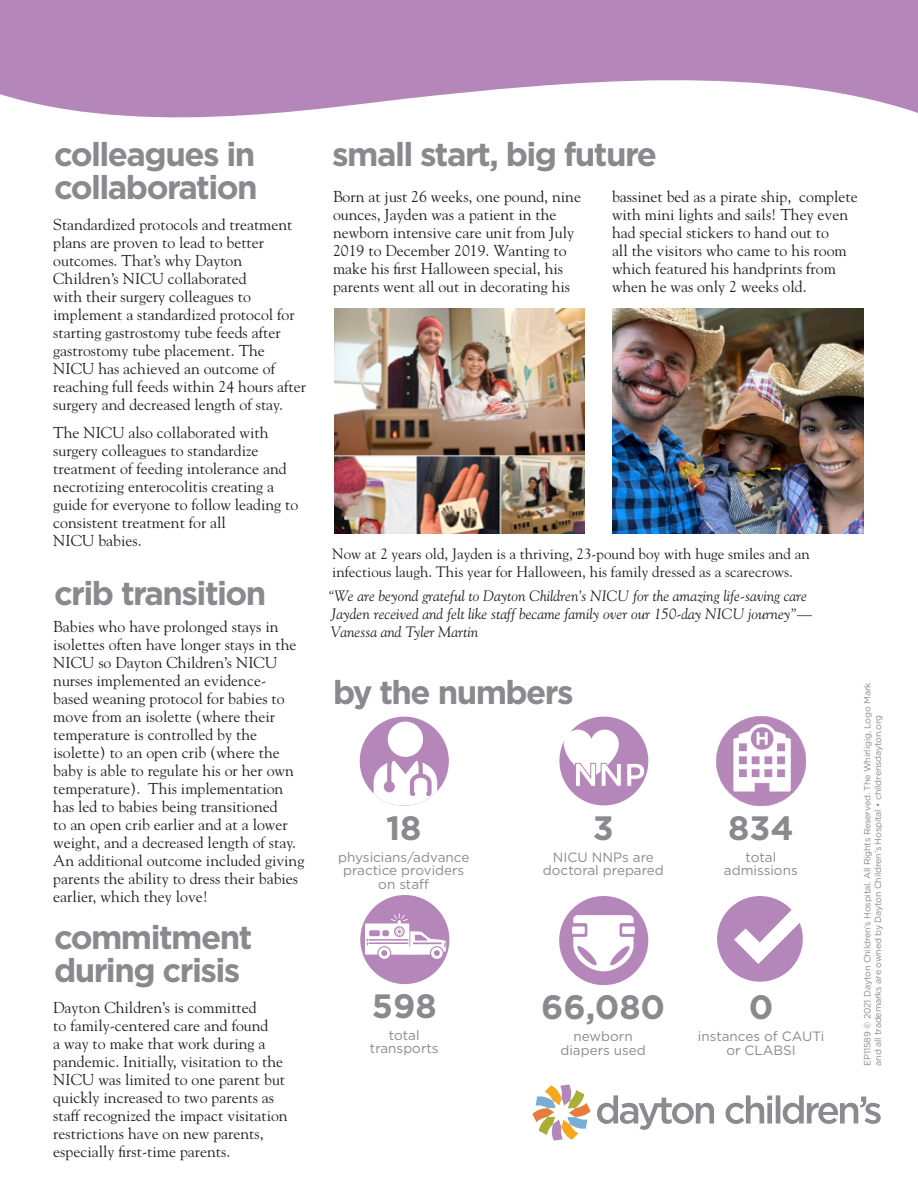
<style>
.page{position:relative;width:918px;height:1188px;background:#fff}
.page>*{position:absolute;margin:0;border:0;box-sizing:border-box;transform-origin:0 0}
.t1{font:700 33.75px "Gotham";color:#8a8a8e}
.Small_Head{font:700 33px/33px "Gotham";letter-spacing:-.045em;color:#8a8a8e}
.t2{font:15.75px/18px "Goudy";color:#231f20}
.t3{font:italic 15px/18px "Goudy";color:#231f20}
.t4{font:15px/18px "Goudy";color:#231f20}
.t5{font:13.5px/13.5px "Gotham";color:#8a8a8e;text-align:center}
.copyright{font:9px/10.5px "Gotham";letter-spacing:-.02em;color:#8a8a8e}
</style>
<div class="page">
<svg style="left:0;top:0;width:918px;height:118px;fill:#b586b9"></svg>
<svg style="left:597px;top:1095px;width:284px;height:35px"></svg>
<svg style="left:532px;top:1084px;width:59px;height:57px"></svg>
<div style="left:360px;top:717px;width:89px;height:89px;background:#b586b9;border-radius:50%"></div>
<svg style="left:374px;top:761px;width:63px;height:45px"></svg>
<div style="left:388px;top:722px;width:35px;height:35px;background:#fff;border-radius:50%"></div>
<img style="left:717px;top:717px;width:89px;height:89px">
<div style="left:559px;top:717px;width:89px;height:88px;background:#b586b9;border-radius:50%"></div>
<svg style="left:564px;top:730px;width:81px;height:57px"></svg>
<div style="left:559px;top:896px;width:89px;height:89px;background:#b586b9;border-radius:50%"></div>
<svg style="left:573px;top:915px;width:61px;height:56px"></svg>
<div style="left:572px;top:926px;width:13px;height:8px;background:#fff"></div>
<div style="left:622px;top:926px;width:13px;height:8px;background:#fff"></div>
<div style="left:717px;top:896px;width:86px;height:86px;background:#b586b9;border-radius:50%"></div>
<svg style="left:734px;top:908px;width:69px;height:56px"></svg>
<div style="left:360px;top:895px;width:89px;height:89px;background:#b586b9;border-radius:50%"></div>
<svg style="left:365px;top:913px;width:81px;height:46px"></svg>
<img style="left:334px;top:309px;width:250px;height:224px">
<img style="left:612px;top:309px;width:251px;height:224px">
<p class="Small_Head" style="left:54px;top:138px;width:205px">colleagues in collaboration</p>
<p class="t2" style="left:53px;top:215px;width:254px">Standardized protocols and treatment plans are proven to lead to better outcomes. That’s why Dayton Children’s NICU collaborated<br>with their surgery colleagues to implement a standardized protocol for starting gastrostomy tube feeds after gastrostomy tube placement. The NICU has achieved an outcome of reaching full feeds within 24 hours after surgery and decreased length of stay.</p>
<p class="t2" style="left:53px;top:423px;width:246px">The NICU also collaborated with surgery colleagues to standardize treatment of feeding intolerance and necrotizing enterocolitis creating a guide for everyone to follow leading to consistent treatment for all<br>NICU babies.</p>
<p class="Small_Head" style="left:54px;top:577px;width:214px">crib transition</p>
<p class="t2" style="left:53px;top:618px;width:253px">Babies who have prolonged stays in isolettes often have longer stays in the NICU so Dayton Children’s NICU nurses implemented an evidence&shy;based weaning protocol for babies to move from an isolette (where their temperature is controlled by the isolette) to an open crib (where the baby is able to regulate his or her own temperature). This implementation has led to babies being transitioned<br>to an open crib earlier and at a lower weight, and a decreased length of stay.<br>An additional outcome included giving parents the ability to dress their babies earlier, which they love!</p>
<p class="Small_Head" style="left:54px;top:921px;width:200px">commitment during crisis</p>
<p class="t2" style="left:53px;top:998px;width:236px">Dayton Children’s is committed<br>to family-centered care and found<br>a way to make that work during a pandemic. Initially, visitation to the NICU was limited to one parent but quickly increased to two parents as staff recognized the impact visitation restrictions have on new parents, especially first-time parents.</p>
<p class="Small_Head" style="left:332px;top:138px;width:326px">small start, big future</p>
<p class="t2" style="left:333px;top:187px;width:250px">Born at just 26 weeks, one pound, nine ounces, Jayden was a patient in the newborn intensive care unit from July 2019 to December 2019. Wanting to make his first Halloween special, his parents went all out in decorating his</p>
<p class="t2" style="left:612px;top:187px;width:247px">bassinet bed as a pirate ship, complete with mini lights and sails! They even had special stickers to hand out to<br>all the visitors who came to his room which featured his handprints from when he was only 2 weeks old.</p>
<p class="t4" style="left:332px;top:544px;width:479px">Now at 2 years old, Jayden is a thriving, 23-pound boy with huge smiles and an infectious laugh. This year for Halloween, his family dressed as a scarecrows.</p>
<p class="t3" style="left:328px;top:587px;width:486px">“We are beyond grateful to Dayton Children’s NICU for the amazing life-saving care<br>Jayden received and felt like staff became family over our 150-day NICU journey”—<br>Vanessa and Tyler Martin</p>
<p class="Small_Head" style="left:333px;top:676px;width:242px">by the numbers</p>
<p class="t1" style="left:386px;top:806px;width:37px">18</p>
<p class="t5" style="left:338px;top:850px;width:133px">physicians/advance practice providers on staff</p>
<p class="t1" style="left:372px;top:984px;width:66px">598</p>
<p class="t5" style="left:370px;top:1028px;width:70px">total transports</p>
<p class="t1" style="left:593px;top:806px;width:22px">3</p>
<p class="t5" style="left:543px;top:850px;width:122px">NICU NNPs are doctoral prepared</p>
<p class="t1" style="left:728px;top:806px;width:67px">834</p>
<p class="t5" style="left:724px;top:850px;width:75px">total admissions</p>
<p class="t1" style="left:541px;top:985px;width:126px">66,080</p>
<p class="t5" style="left:560px;top:1029px;width:87px">newborn diapers used</p>
<p class="t1" style="left:749px;top:985px;width:26px">0</p>
<p class="t5" style="left:698px;top:1029px;width:128px">instances of CAUTi or CLABSI</p>
<p class="copyright" style="left:862px;top:1066px;width:385px;rotate:-90deg">EP11589 © 2021 Dayton Children’s Hospital. All Rights Reserved. The Whirligig, Logo Mark and all trademarks are owned by Dayton Children’s Hospital • childrensdayton.org</p>
</div>
